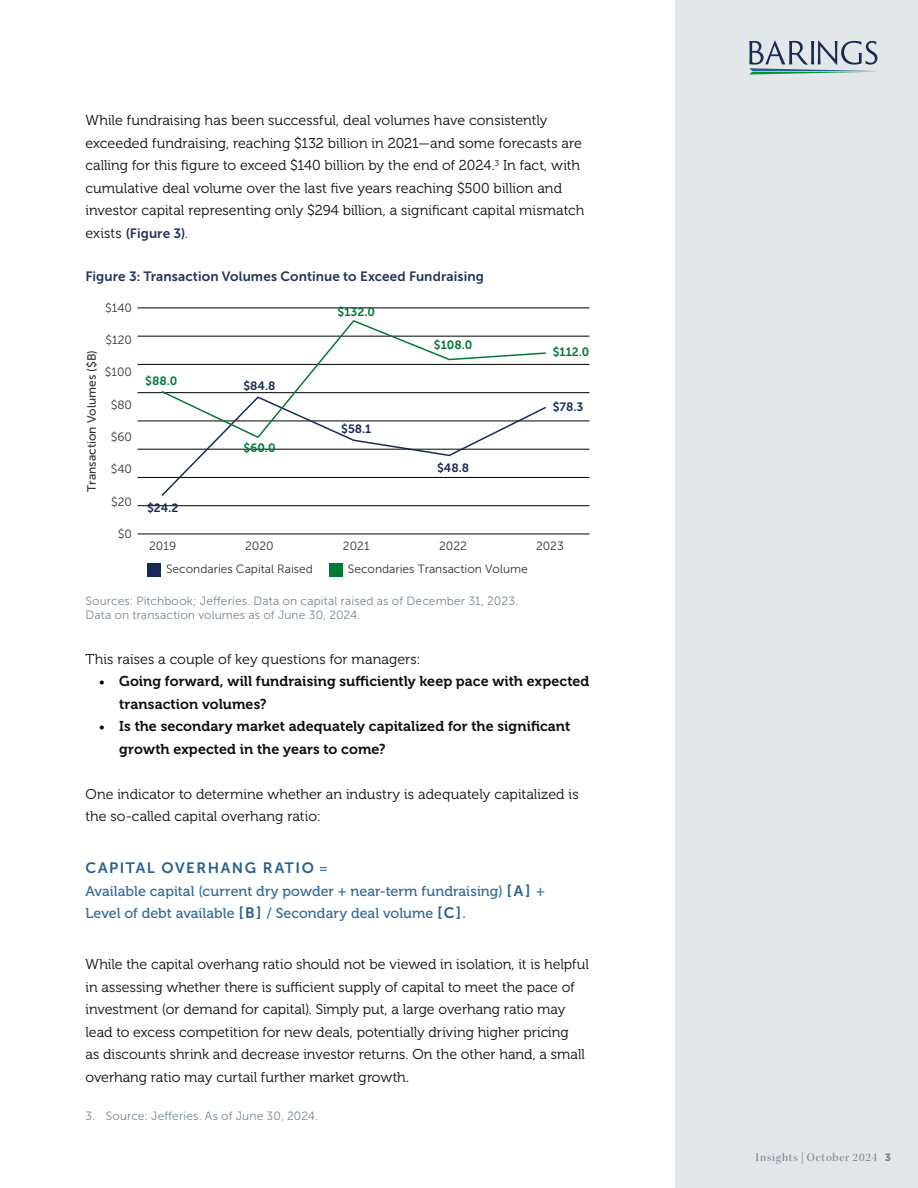
<style>
.page{position:relative;width:918px;height:1188px;background:#fff}
.page>*{position:absolute;margin:0;border:0;box-sizing:border-box;transform-origin:0 0}
.t1{font:15px "Museo Sans 700";letter-spacing:.105em;color:#276092}
.t2{font:14.25px/22.5px "Museo 300";color:#0d0d0d}
.t3{font:14.25px/22.5px "Museo 700";letter-spacing:.005em;color:#0d0d0d}
.t4{font:14.25px/22.5px "Museo 500";letter-spacing:.005em;color:#316897}
.t5{font:13.5px "Museo Sans 700";letter-spacing:.005em;color:#23355d}
.t6{font:12px/14.4px "Museo Sans 300";letter-spacing:.01em;color:#768693}
.t7{font:12px "Museo Sans 300";color:#333132}
.t8{font:12px "Museo Sans 700";color:#007934}
.t9{font:12px "Museo Sans 700";color:#182a54}
.t10{font:12px "Museo Sans 500";color:#333132}
.t11{font:12px "Kepler Std Medium Disp";letter-spacing:.07em;color:#768693}
.s1{font-family:"Museo 300";font-size:14.25px;color:#0d0d0d}
.s2{font-size:12px;color:#0d0d0d}
.s3{font-size:12px;color:#000}
.s4{font-family:"Museo 500";font-size:14.25px;color:#316897}
.s5{font-family:"Museo Sans 700";font-size:15px;color:#276092}
.s6{font-family:"Museo Sans 900";font-size:10.5px}
</style>
<div class="page">
<div style="left:147px;top:563px;width:14px;height:13px;background:#182a54"></div>
<div style="left:329px;top:563px;width:14px;height:13px;background:#007934"></div>
<hr style="left:137px;top:336px;width:453px;height:1px;background:#000">
<hr style="left:137px;top:308px;width:453px;height:1px;background:#000">
<hr style="left:137px;top:421px;width:453px;height:1px;background:#000">
<hr style="left:137px;top:392px;width:453px;height:1px;background:#000">
<hr style="left:137px;top:364px;width:453px;height:1px;background:#000">
<hr style="left:137px;top:449px;width:453px;height:1px;background:#000">
<hr style="left:137px;top:477px;width:453px;height:1px;background:#000">
<hr style="left:137px;top:505px;width:453px;height:1px;background:#000">
<hr style="left:137px;top:534px;width:453px;height:1px;background:#000">
<svg style="left:160px;top:439px;width:387px;height:57px"></svg>
<svg style="left:160px;top:320px;width:387px;height:119px"></svg>
<div style="left:675px;top:0;width:243px;height:1188px;background:#e4e7e9"></div>
<svg style="left:749px;top:40px;width:129px;height:35px"></svg>
<p class="t2" style="left:86px;top:110px;width:500px">While fundraising has been successful, deal volumes have consistently exceeded fundraising, reaching $132 billion in 2021—and some forecasts are calling for this figure to exceed $140 billion by the end of 2024.<sup>3</sup> In fact, with cumulative deal volume over the last five years reaching $500 billion and investor capital representing only $294 billion, a significant capital mismatch</p>
<p class="t5" style="left:86px;top:226px;width:104px"><span class="s1">exists</span> (Figure 3)<span class="s1">.</span></p>
<p class="t5" style="left:86px;top:269px;width:400px">Figure 3<span class="s2">:</span> Transaction Volumes Continue to Exceed Fundraising</p>
<p class="t10" style="left:85px;top:492px;width:143px;rotate:-90deg">Transaction Volumes ($B)</p>
<p class="t7" style="left:105px;top:301px;width:28px">$140</p>
<p class="t7" style="left:106px;top:333px;width:28px">$120</p>
<p class="t7" style="left:105px;top:366px;width:29px">$100</p>
<p class="t7" style="left:111px;top:398px;width:23px">$80</p>
<p class="t7" style="left:111px;top:430px;width:23px">$60</p>
<p class="t7" style="left:111px;top:463px;width:23px">$40</p>
<p class="t7" style="left:111px;top:495px;width:22px">$20</p>
<p class="t7" style="left:118px;top:527px;width:16px">$0</p>
<p class="t8" style="left:145px;top:375px;width:34px">$88.0</p>
<p class="t9" style="left:147px;top:501px;width:33px">$24.2</p>
<p class="t9" style="left:243px;top:380px;width:34px">$84.8</p>
<p class="t8" style="left:243px;top:441px;width:34px">$60.0</p>
<p class="t8" style="left:338px;top:305px;width:39px">$132.0</p>
<p class="t9" style="left:341px;top:423px;width:32px">$58.1</p>
<p class="t8" style="left:434px;top:338px;width:40px">$108.0</p>
<p class="t9" style="left:437px;top:461px;width:34px">$48.8</p>
<p class="t8" style="left:553px;top:345px;width:38px">$112.0</p>
<p class="t9" style="left:553px;top:401px;width:32px">$78.3</p>
<p class="t7" style="left:149px;top:539px;width:28px">2019</p>
<p class="t7" style="left:245px;top:539px;width:30px">2020</p>
<p class="t7" style="left:343px;top:539px;width:28px">2021</p>
<p class="t7" style="left:439px;top:539px;width:29px">2022</p>
<p class="t7" style="left:536px;top:539px;width:29px">2023</p>
<p class="t7" style="left:166px;top:563px;width:148px">Secondaries Capital Raised</p>
<p class="t7" style="left:348px;top:563px;width:181px">Secondaries Transaction Volume</p>
<p class="t6" style="left:86px;top:594px;width:434px">Sources: Pitchbook; Jefferies. Data on capital raised as of December 31, 2023.<br>Data on transaction volumes as of June 30, 2024.</p>
<p class="t2" style="left:86px;top:648px;width:337px">This raises a couple of key questions for managers:</p>
<p class="t3" style="left:119px;top:670px;width:472px;text-indent:-20px"><span class="s3">•</span> Going forward, will fundraising sufficiently keep pace with expected transaction volumes?</p>
<p class="t3" style="left:119px;top:715px;width:453px;text-indent:-20px"><span class="s3">•</span> Is the secondary market adequately capitalized for the significant growth expected in the years to come?</p>
<p class="t2" style="left:86px;top:783px;width:495px">One indicator to determine whether an industry is adequately capitalized is the so-called capital overhang ratio:</p>
<p class="t1" style="left:86px;top:860px;width:244px">CAPITAL OVERHANG RATIO <span class="s4">=</span></p>
<p class="t4" style="left:85px;top:880px;width:461px">Available capital (current dry powder + near-term fundraising) <span class="s5">[A]</span> +<br>Level of debt available <span class="s5">[B]</span> / Secondary deal volume <span class="s5">[C]</span>.</p>
<p class="t2" style="left:86px;top:953px;width:505px">While the capital overhang ratio should not be viewed in isolation, it is helpful in assessing whether there is sufficient supply of capital to meet the pace of investment (or demand for capital). Simply put, a large overhang ratio may lead to excess competition for new deals, potentially driving higher pricing<br>as discounts shrink and decrease investor returns. On the other hand, a small overhang ratio may curtail further market growth.</p>
<p class="t6" style="left:86px;top:1109px;width:234px">3. Source: Jefferies. As of June 30, 2024.</p>
<p class="t11" style="left:756px;top:1150px;width:137px">Insights | October 2024 <span class="s6">3</span></p>
</div>
